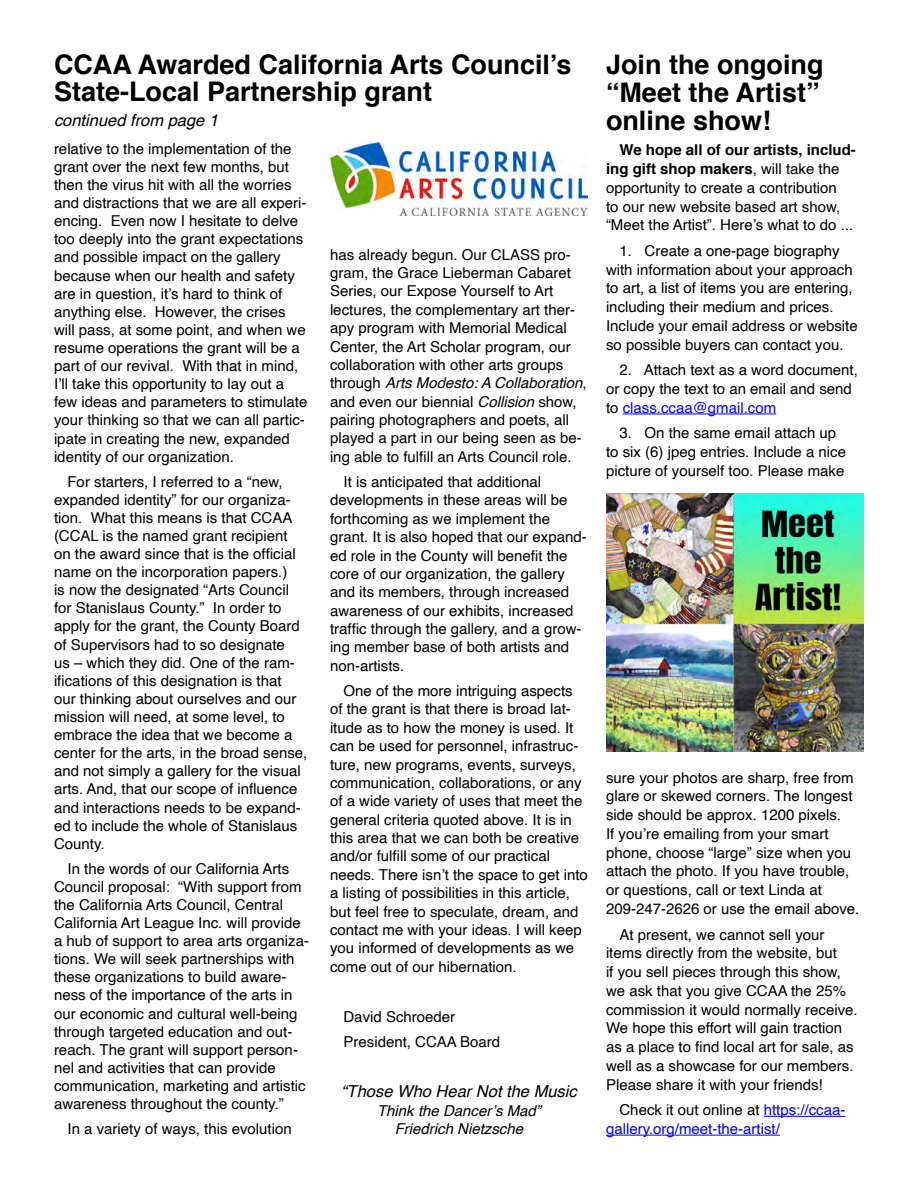
<style>
.page{position:relative;width:918px;height:1188px;background:#fff}
.page>*{position:absolute;margin:0;border:0;box-sizing:border-box;transform-origin:0 0}
.Headline{font:700 27px/27.8px "Helvetica";color:#000}
.t1{font:italic 16.5px "Helvetica";color:#000}
.Body_text{font:15px/18.1px "Helvetica";color:#000}
.Body_text-2{font:15px/18.8px "Helvetica";color:#00f}
.t2{font:italic 15px/18.5px "Helvetica";color:#000;text-align:center}
.s1{font-style:italic}
.s2{font-weight:700}
.s3{color:#00f}
.s4{color:#000}
</style>
<div class="page">
<img style="left:330px;top:143px;width:258px;height:73px">
<hr style="left:623px;top:414px;width:153px;height:1px;background:#00f">
<hr style="left:764px;top:1116px;width:81px;height:1px;background:#00f">
<hr style="left:606px;top:1135px;width:174px;height:1px;background:#00f">
<img style="left:606px;top:494px;width:258px;height:258px">
<p class="Headline" style="left:54px;top:52px;width:519px;line-height:27px">CCAA Awarded California Arts Council’s<br>State-Local Partnership grant</p>
<p class="t1" style="left:54px;top:107px;width:166px">continued from page 1</p>
<p class="Body_text" style="left:54px;top:140px;width:255px">relative to the implementation of the grant over the next few months, but then the virus hit with all the worries and distractions that we are all experi&shy;encing. Even now I hesitate to delve too deeply into the grant expectations and possible impact on the gallery because when our health and safety are in question, it’s hard to think of anything else. However, the crises will pass, at some point, and when we resume operations the grant will be a part of our revival. With that in mind, I’ll take this opportunity to lay out a few ideas and parameters to stimulate your thinking so that we can all partic&shy;ipate in creating the new, expanded identity of our organization.</p>
<p class="Body_text" style="left:54px;top:473px;width:255px;text-indent:14px">For starters, I referred to a “new, expanded identity” for our organiza&shy;tion. What this means is that CCAA (CCAL is the named grant recipient on the award since that is the official name on the incorporation papers.)<br>is now the designated “Arts Council for Stanislaus County.” In order to apply for the grant, the County Board of Supervisors had to so designate<br>us – which they did. One of the ram&shy;ifications of this designation is that<br>our thinking about ourselves and our mission will need, at some level, to embrace the idea that we become a center for the arts, in the broad sense, and not simply a gallery for the visual arts. And, that our scope of influence and interactions needs to be expand&shy;ed to include the whole of Stanislaus County.</p>
<p class="Body_text" style="left:54px;top:860px;width:257px;text-indent:14px">In the words of our California Arts Council proposal: “With support from the California Arts Council, Central California Art League Inc. will provide a hub of support to area arts organiza&shy;tions. We will seek partnerships with these organizations to build aware&shy;ness of the importance of the arts in our economic and cultural well-being through targeted education and out&shy;reach. The grant will support person&shy;nel and activities that can provide communication, marketing and artistic awareness throughout the county.”</p>
<p class="Body_text" style="left:68px;top:1120px;width:226px">In a variety of ways, this evolution</p>
<p class="Body_text" style="left:330px;top:246px;width:258px">has already begun. Our CLASS pro&shy;gram, the Grace Lieberman Cabaret Series, our Expose Yourself to Art lectures, the complementary art ther&shy;apy program with Memorial Medical Center, the Art Scholar program, our collaboration with other arts groups through <span class="s1">Arts Modesto: A Collaboration</span>, and even our biennial <span class="s1">Collision</span> show, pairing photographers and poets, all played a part in our being seen as be&shy;ing able to fulfill an Arts Council role.</p>
<p class="Body_text" style="left:330px;top:473px;width:258px;text-indent:14px">It is anticipated that additional developments in these areas will be forthcoming as we implement the grant. It is also hoped that our expand&shy;ed role in the County will benefit the core of our organization, the gallery and its members, through increased awareness of our exhibits, increased traffic through the gallery, and a grow&shy;ing member base of both artists and non-artists.</p>
<p class="Body_text" style="left:330px;top:682px;width:259px;text-indent:14px">One of the more intriguing aspects of the grant is that there is broad lat&shy;itude as to how the money is used. It can be used for personnel, infrastruc&shy;ture, new programs, events, surveys, communication, collaborations, or any of a wide variety of uses that meet the general criteria quoted above. It is in this area that we can both be creative and/or fulfill some of our practical needs. There isn’t the space to get into a listing of possibilities in this article, but feel free to speculate, dream, and contact me with your ideas. I will keep you informed of developments as we come out of our hibernation.</p>
<p class="Body_text" style="left:344px;top:1008px;width:113px">David Schroeder</p>
<p class="Body_text" style="left:344px;top:1033px;width:158px">President, CCAA Board</p>
<p class="t1" style="left:341px;top:1078px;width:237px">“Those Who Hear Not the Music</p>
<p class="t2" style="left:377px;top:1101px;width:165px">Think the Dancer’s Mad”<br>Friedrich Nietzsche</p>
<p class="Headline" style="left:606px;top:51px;width:219px">Join the ongoing “Meet the Artist” online show!</p>
<p class="Body_text" style="left:606px;top:141px;width:251px;line-height:18.8px;text-indent:14px"><span class="s2">We hope all of our artists, includ&shy;ing gift shop makers</span>, will take the opportunity to create a contribution<br>to our new website based art show, “Meet the Artist”. Here’s what to do ...</p>
<p class="Body_text" style="left:606px;top:242px;width:253px;line-height:18.8px;text-indent:14px">1. Create a one-page biography with information about your approach to art, a list of items you are entering, including their medium and prices.<br>Include your email address or website so possible buyers can contact you.</p>
<p class="Body_text" style="left:606px;top:361px;width:253px;line-height:18.8px;text-indent:14px">2. Attach text as a word document, or copy the text to an email and send to <span class="s3">class.ccaa@gmail.com</span></p>
<p class="Body_text" style="left:606px;top:424px;width:242px;line-height:18.8px;text-align:center">3. On the same email attach up<br>to six (6) jpeg entries. Include a nice picture of yourself too. Please make</p>
<p class="Body_text" style="left:606px;top:768px;width:255px;line-height:18.8px">sure your photos are sharp, free from glare or skewed corners. The longest side should be approx. 1200 pixels.<br>If you’re emailing from your smart phone, choose “large” size when you attach the photo. If you have trouble, or questions, call or text Linda at 209-247-2626 or use the email above.</p>
<p class="Body_text" style="left:606px;top:925px;width:253px;line-height:18.8px;text-indent:14px">At present, we cannot sell your items directly from the website, but<br>if you sell pieces through this show, we ask that you give CCAA the 25% commission it would normally receive.<br>We hope this effort will gain traction as a place to find local art for sale, as well as a showcase for our members.<br>Please share it with your friends!</p>
<p class="Body_text-2" style="left:606px;top:1101px;width:241px;text-indent:14px"><span class="s4">Check it out online at</span> https://ccaa&shy;gallery.org/meet-the-artist/</p>
</div>
